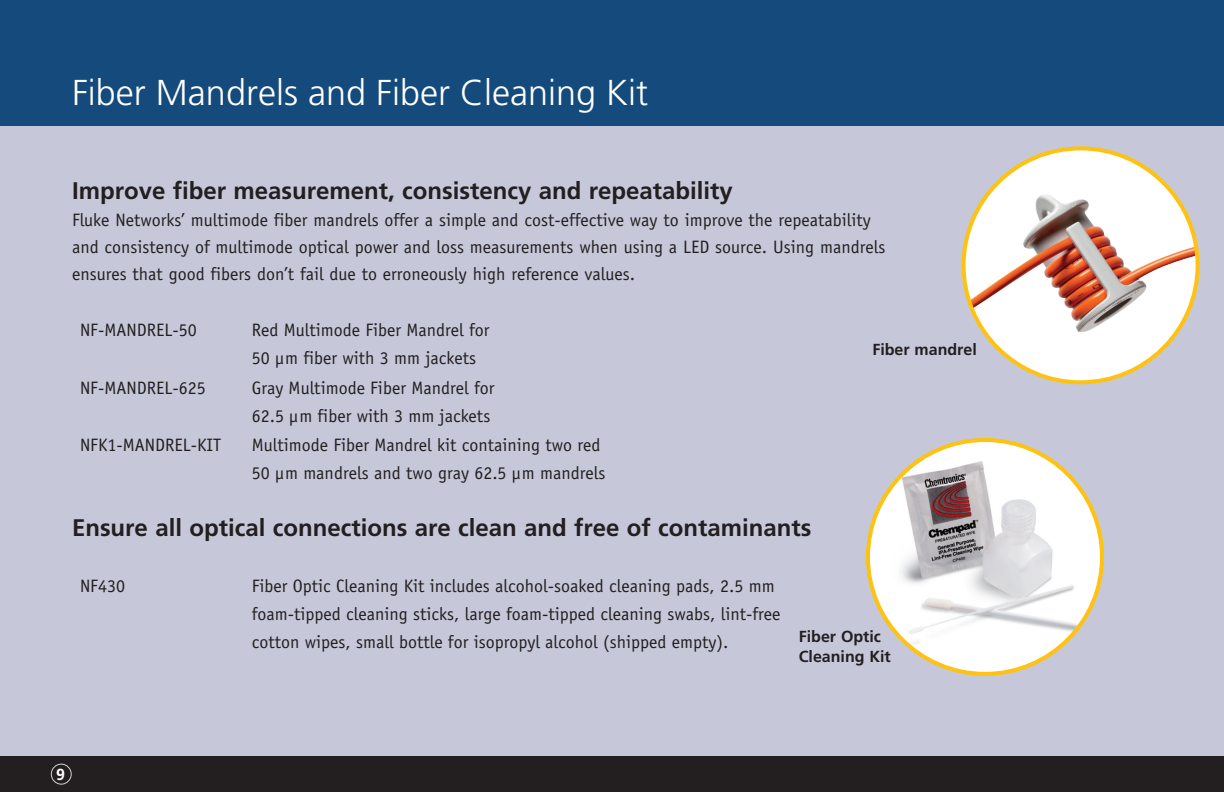
<style>
.page{position:relative;width:1224px;height:792px;background:#fff}
.page>*{position:absolute;margin:0;border:0;box-sizing:border-box;transform-origin:0 0}
.Page_title{font:300 36px "Frutiger";color:#fff}
.t1{font:700 24px "Frutiger";color:#231f20}
.TOC_tabs{font:18px/28px "Officina Sans";color:#231f20}
.t2{font:700 16px/19.2px "Frutiger";color:#231f20}
</style>
<div class="page">
<div style="left:0;top:108px;width:1224px;height:666px;background:#c6c8d9"></div>
<div style="left:0;top:0;width:1224px;height:126px;background:#144a7c"></div>
<div style="left:0;top:756px;width:1224px;height:36px;background:#231f20"></div>
<div style="left:51px;top:764px;width:21px;height:21px;border:1px solid #d1d2d4;border-radius:50%"></div>
<div style="left:964px;top:148px;width:234px;height:234px;background:#fff;border-radius:50%"></div>
<img style="left:964px;top:192px;width:232px;height:141px">
<svg style="left:868px;top:440px;width:234px;height:234px;background:#fef5da"></svg>
<img style="left:892px;top:457px;width:194px;height:194px">
<p class="Page_title" style="left:72px;top:72px;width:578px">Fiber Mandrels and Fiber Cleaning Kit</p>
<p class="t1" style="left:72px;top:176px;width:662px">Improve fiber measurement, consistency and repeatability</p>
<p class="TOC_tabs" style="left:72px;top:206px;width:815px;line-height:27px">Fluke Networks’ multimode fiber mandrels offer a simple and cost-effective way to improve the repeatability and consistency of multimode optical power and loss measurements when using a LED source. Using mandrels ensures that good fibers don’t fail due to erroneously high reference values.</p>
<p class="TOC_tabs" style="left:80px;top:316px;width:118px">NF-MANDREL-50</p>
<p class="TOC_tabs" style="left:252px;top:316px;width:239px">Red Multimode Fiber Mandrel for<br>50 µm fiber with 3 mm jackets</p>
<p class="TOC_tabs" style="left:80px;top:374px;width:127px">NF-MANDREL-625</p>
<p class="TOC_tabs" style="left:252px;top:374px;width:244px">Gray Multimode Fiber Mandrel for</p>
<p class="TOC_tabs" style="left:252px;top:402px;width:240px">62. 5 µm fiber with 3 mm jackets</p>
<p class="TOC_tabs" style="left:80px;top:431px;width:143px">NFK1-MANDREL-KIT</p>
<p class="TOC_tabs" style="left:252px;top:431px;width:355px">Multimode Fiber Mandrel kit containing two red<br>50 µm mandrels and two gray 62. 5 µm mandrels</p>
<p class="t1" style="left:72px;top:514px;width:741px">Ensure all optical connections are clean and free of contaminants</p>
<p class="TOC_tabs" style="left:80px;top:572px;width:46px">NF430</p>
<p class="TOC_tabs" style="left:252px;top:572px;width:530px">Fiber Optic Cleaning Kit includes alcohol-soaked cleaning pads, 2. 5 mm foam-tipped cleaning sticks, large foam-tipped cleaning swabs, lint-free cotton wipes, small bottle for isopropyl alcohol (shipped empty).</p>
<p class="t2" style="left:872px;top:340px;width:106px">Fiber mandrel</p>
<p class="t2" style="left:799px;top:627px;width:94px">Fiber Optic<br>Cleaning Kit</p>
</div>
